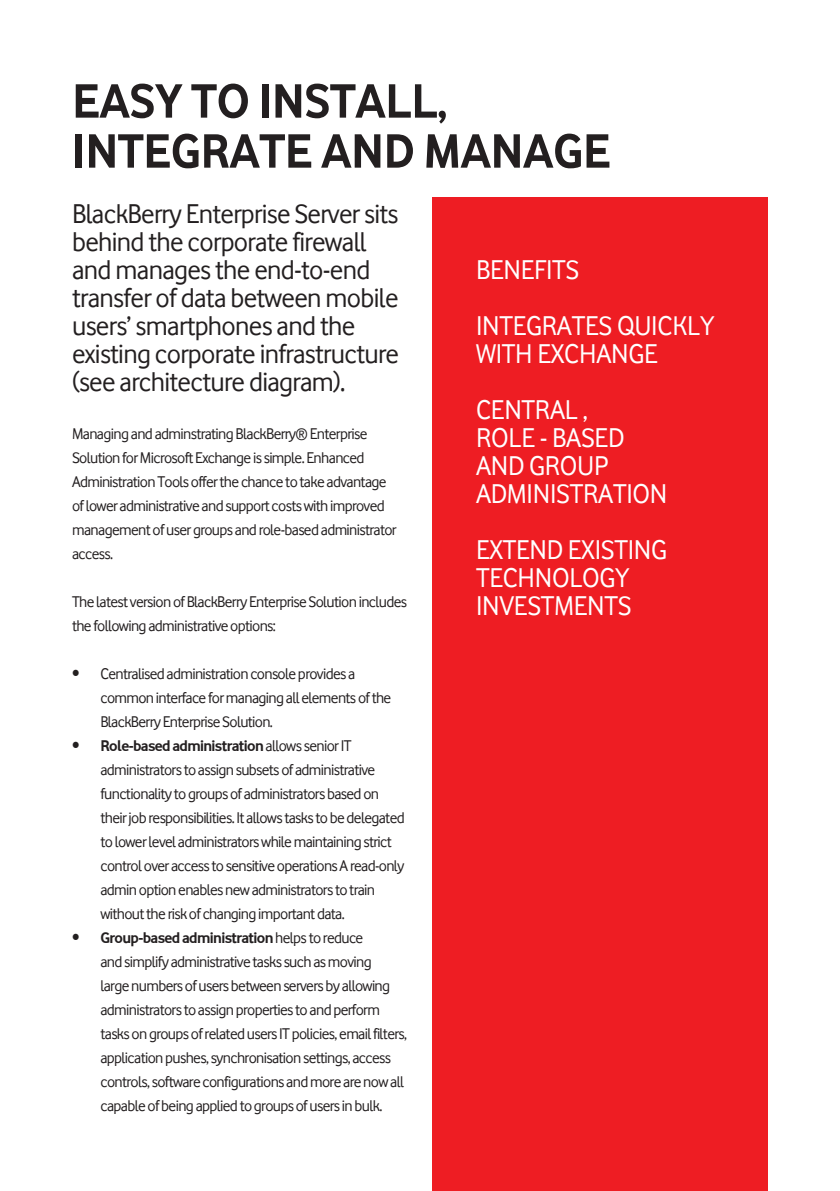
<style>
.page{position:relative;width:840px;height:1191px;background:#fff}
.page>*{position:absolute;margin:0;border:0;box-sizing:border-box;transform-origin:0 0}
.t1{font:700 50px/50px "Vodafone Rg";letter-spacing:-.01em;color:#231f20}
.t2{font:28px/28px "Vodafone Rg";letter-spacing:-.025em;color:#231f20}
.t3{font:28px/28px "Vodafone Rg";letter-spacing:-.01em;color:#fff}
.t4{font:16px/24px "Vodafone Rg";letter-spacing:-.04em;color:#231f20}
.s1{font-weight:700}
</style>
<div class="page">
<div style="left:432px;top:197px;width:335px;height:994px;background:#ee1d23"></div>
<h1 class="t1" style="left:72px;top:75px;width:540px">EASY TO INSTALL,<br>INTEGRATE AND MANAGE</h1>
<h2 class="t2" style="left:72px;top:199px;width:328px">BlackBerry Enterprise Server sits behind the corporate firewall and manages the end-to-end transfer of data between mobile users’ smartphones and the existing corporate infrastructure (see architecture diagram).</h2>
<p class="t4" style="left:72px;top:421px;width:326px">Managing and adminstrating BlackBerry® Enterprise Solution for Microsoft Exchange is simple. Enhanced Administration Tools offer the chance to take advantage of lower administrative and support costs with improved management of user groups and role-based administrator access.</p>
<p class="t4" style="left:72px;top:589px;width:336px">The latest version of BlackBerry Enterprise Solution includes the following administrative options:</p>
<p class="t4" style="left:100px;top:661px;width:292px;text-indent:-28px">• Centralised administration console provides a common interface for managing all elements of the<br>BlackBerry Enterprise Solution.</p>
<p class="t4" style="left:100px;top:733px;width:305px;text-indent:-28px">• <span class="s1">Role-based administration</span> allows senior IT administrators to assign subsets of administrative functionality to groups of administrators based on their job responsibilities. It allows tasks to be delegated to lower level administrators while maintaining strict control over access to sensitive operations A read-only admin option enables new administrators to train without the risk of changing important data.</p>
<p class="t4" style="left:100px;top:925px;width:308px;text-indent:-28px">• <span class="s1">Group-based administration</span> helps to reduce<br>and simplify administrative tasks such as moving<br>large numbers of users between servers by allowing administrators to assign properties to and perform tasks on groups of related users IT policies, email filters, application pushes, synchronisation settings, access controls, software configurations and more are now all capable of being applied to groups of users in bulk.</p>
<h2 class="t3" style="left:476px;top:241px;width:240px;line-height:56px">BENEFITS<br>INTEGRATES QUICKLY</h2>
<h2 class="t3" style="left:476px;top:325px;width:183px;line-height:56px">WITH EXCHANGE<br>CENTRAL ,</h2>
<h2 class="t3" style="left:476px;top:423px;width:193px">ROLE - BASED<br>AND GROUP<br>ADMINISTRATION</h2>
<h2 class="t3" style="left:476px;top:535px;width:192px">EXTEND EXISTING<br>TECHNOLOGY<br>INVESTMENTS</h2>
</div>
